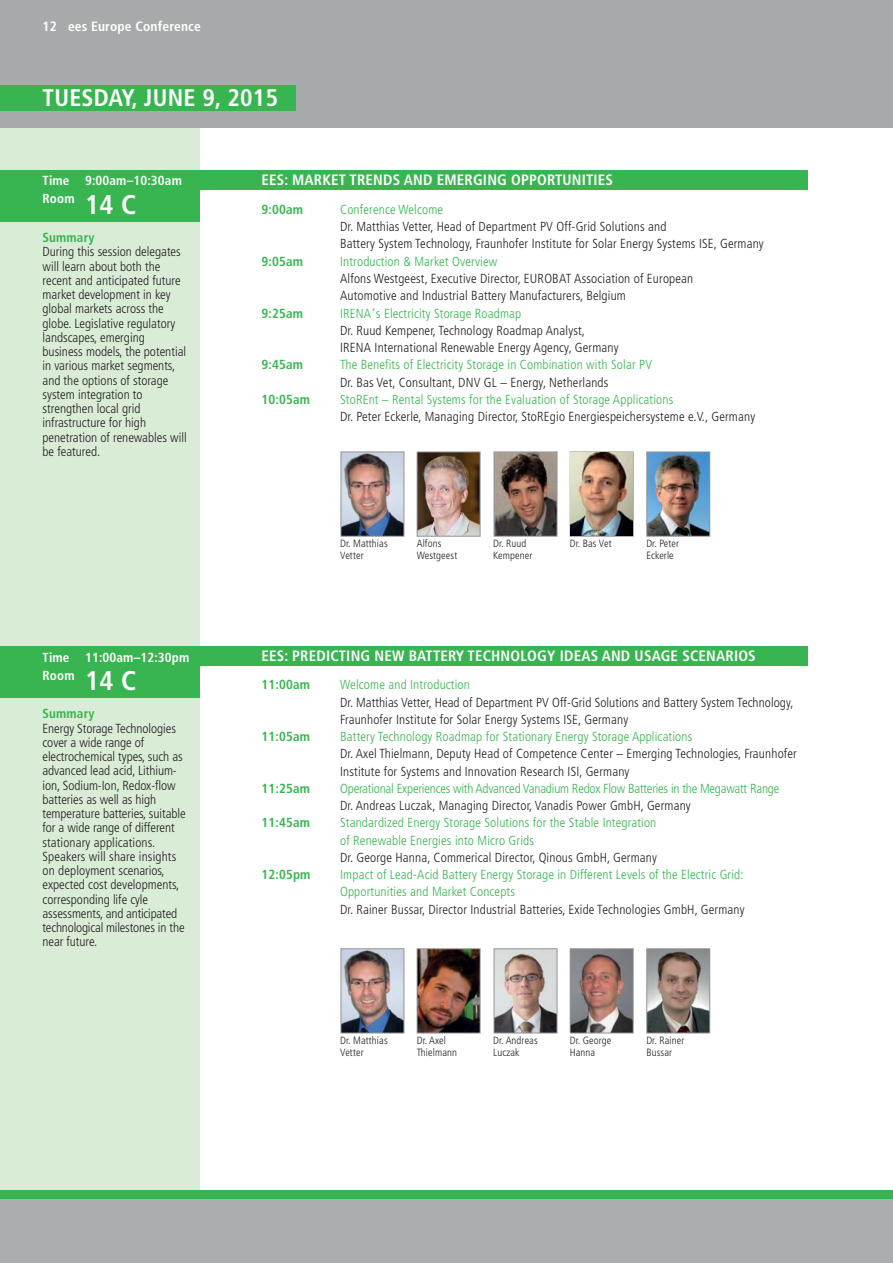
<style>
.page{position:relative;width:893px;height:1263px;background:#fff}
.page>*{position:absolute;margin:0;border:0;box-sizing:border-box;transform-origin:0 0}
.t1{font:700 condensed 24px "Frutiger LT Com";letter-spacing:.01em;color:#fff}
.t2{font:700 condensed 15px "Frutiger LT Com";letter-spacing:.01em;color:#fff}
.t3{font:700 condensed 13.5px "Frutiger LT Com";letter-spacing:.01em;color:#fff}
.t4{font:300 condensed 13.2px/14.2px "Frutiger LT Com";letter-spacing:.01em;color:#231f20}
.t5{font:300 condensed 13.2px/17.2px "Frutiger LT Com";letter-spacing:.01em;color:#38b550}
.t6{font:700 condensed 13.2px "Frutiger LT Com";letter-spacing:.01em;color:#38b550}
.t7{font:300 condensed 13.2px "Frutiger LT Com";letter-spacing:-.015em;color:#38b550}
.t8{font:700 condensed 13.2px/18px "Frutiger LT Com";letter-spacing:.01em;color:#fff}
.t9{font:300 condensed 10.5px/12px "Frutiger LT Com";letter-spacing:.01em;color:#231f20}
.s1{font-size:27px}
.s2{color:#38b550}
.s3{font-family:"Microsoft Sans Serif";font-weight:400;font-stretch:normal;color:#38b550}
</style>
<div class="page">
<div style="left:0;top:128px;width:200px;height:1067px;background:#d9ecd6"></div>
<div style="left:0;top:1191px;width:893px;height:72px;background:#abadb0"></div>
<div style="left:0;top:1191px;width:893px;height:8px;background:#38b550"></div>
<div style="left:0;top:0;width:893px;height:128px;background:#a7aaaa"></div>
<div style="left:0;top:85px;width:296px;height:26px;background:#38b550"></div>
<img style="left:343px;top:454px;width:59px;height:81px">
<div style="left:341px;top:452px;width:63px;height:85px;border:1px solid #939598"></div>
<img style="left:419px;top:454px;width:59px;height:81px">
<div style="left:417px;top:452px;width:63px;height:85px;border:1px solid #939598"></div>
<img style="left:496px;top:454px;width:59px;height:81px">
<div style="left:494px;top:452px;width:63px;height:85px;border:1px solid #939598"></div>
<div style="left:570px;top:452px;width:64px;height:85px;border:1px solid #939598"></div>
<img style="left:571px;top:452px;width:62px;height:84px">
<img style="left:648px;top:454px;width:60px;height:81px">
<div style="left:646px;top:452px;width:64px;height:85px;border:1px solid #939598"></div>
<img style="left:343px;top:950px;width:59px;height:81px">
<div style="left:341px;top:948px;width:63px;height:85px;border:1px solid #939598"></div>
<img style="left:419px;top:950px;width:59px;height:81px">
<div style="left:417px;top:948px;width:63px;height:85px;border:1px solid #939598"></div>
<img style="left:496px;top:950px;width:59px;height:81px">
<div style="left:494px;top:948px;width:63px;height:85px;border:1px solid #939598"></div>
<img style="left:572px;top:950px;width:60px;height:81px">
<div style="left:570px;top:948px;width:64px;height:85px;border:1px solid #939598"></div>
<img style="left:648px;top:950px;width:60px;height:81px">
<div style="left:646px;top:948px;width:64px;height:85px;border:1px solid #939598"></div>
<div style="left:0;top:170px;width:200px;height:51px;background:#38b550"></div>
<div style="left:193px;top:170px;width:615px;height:20px;background:#38b550"></div>
<div style="left:0;top:646px;width:200px;height:51px;background:#38b550"></div>
<div style="left:193px;top:646px;width:615px;height:20px;background:#38b550"></div>
<p class="t3" style="left:43px;top:21px;width:160px">12 ees Europe Conference</p>
<h1 class="t1" style="left:43px;top:88px;width:237px">TUESDAY, JUNE 9, 2015</h1>
<p class="t8" style="left:43px;top:173px;width:141px">Time 9:00am–10:30am<br>Room <span class="s1">14 C</span></p>
<p class="t2" style="left:261px;top:174px;width:353px">EES: MARKET TRENDS AND EMERGING OPPORTUNITIES</p>
<p class="t6" style="left:43px;top:232px;width:54px">Summary</p>
<p class="t4" style="left:43px;top:246px;width:146px">During this session delegates will learn about both the recent and anticipated future market development in key global markets across the globe. Legislative regulatory landscapes, emerging business models, the potential in various market segments, and the options of storage system integration to strengthen local grid infrastructure for high penetration of renewables will be featured.</p>
<p class="t6" style="left:261px;top:204px;width:43px">9:00am</p>
<p class="t5" style="left:340px;top:202px;width:104px">Conference Welcome</p>
<p class="t4" style="left:340px;top:219px;width:425px;line-height:17.2px">Dr. Matthias Vetter, Head of Department PV Off-Grid Solutions and<br>Battery System Technology, Fraunhofer Institute for Solar Energy Systems ISE, Germany</p>
<p class="t6" style="left:261px;top:256px;width:43px">9:05am</p>
<p class="t5" style="left:340px;top:254px;width:159px">Introduction &amp; Market Overview</p>
<p class="t4" style="left:340px;top:271px;width:355px;line-height:17.2px">Alfons Westgeest, Executive Director, EUROBAT Association of European<br>Automotive and Industrial Battery Manufacturers, Belgium</p>
<p class="t6" style="left:261px;top:308px;width:43px">9:25am</p>
<p class="t4" style="left:340px;top:305px;width:280px;line-height:17.2px"><span class="s2">IRENA</span><span class="s3">′</span><span class="s2">s Electricity Storage Roadmap<br></span>Dr. Ruud Kempener, Technology Roadmap Analyst,<br>IRENA International Renewable Energy Agency, Germany</p>
<p class="t6" style="left:261px;top:359px;width:43px">9:45am</p>
<p class="t5" style="left:340px;top:357px;width:313px">The Benefits of Electricity Storage in Combination with Solar PV</p>
<p class="t4" style="left:340px;top:376px;width:270px">Dr. Bas Vet, Consultant, DNV GL – Energy, Netherlands</p>
<p class="t6" style="left:261px;top:394px;width:50px">10:05am</p>
<p class="t5" style="left:340px;top:392px;width:335px">StoREnt – Rental Systems for the Evaluation of Storage Applications</p>
<p class="t4" style="left:340px;top:410px;width:416px">Dr. Peter Eckerle, Managing Director, StoREgio Energiespeichersysteme e.V., Germany</p>
<p class="t9" style="left:340px;top:538px;width:49px">Dr. Matthias<br>Vetter</p>
<p class="t9" style="left:417px;top:538px;width:42px">Alfons<br>Westgeest</p>
<p class="t9" style="left:493px;top:538px;width:41px">Dr. Ruud<br>Kempener</p>
<p class="t9" style="left:570px;top:538px;width:43px">Dr. Bas Vet</p>
<p class="t9" style="left:646px;top:538px;width:34px">Dr. Peter<br>Eckerle</p>
<p class="t8" style="left:43px;top:649px;width:148px">Time 11:00am–12:30pm<br>Room <span class="s1">14 C</span></p>
<p class="t2" style="left:261px;top:650px;width:496px">EES: PREDICTING NEW BATTERY TECHNOLOGY IDEAS AND USAGE SCENARIOS</p>
<p class="t6" style="left:43px;top:708px;width:54px">Summary</p>
<p class="t4" style="left:43px;top:722px;width:145px">Energy Storage Technologies cover a wide range of electrochemical types, such as advanced lead acid, Lithium&shy;ion, Sodium-Ion, Redox-flow batteries as well as high temperature batteries, suitable for a wide range of different stationary applications.<br>Speakers will share insights on deployment scenarios, expected cost developments, corresponding life cyle assessments, and anticipated technological milestones in the near future.</p>
<p class="t6" style="left:261px;top:679px;width:50px">11:00am</p>
<p class="t5" style="left:340px;top:677px;width:131px">Welcome and Introduction</p>
<p class="t4" style="left:340px;top:694px;width:455px;line-height:17.2px">Dr. Matthias Vetter, Head of Department PV Off-Grid Solutions and Battery System Technology,<br>Fraunhofer Institute for Solar Energy Systems ISE, Germany</p>
<p class="t6" style="left:261px;top:731px;width:50px">11:05am</p>
<p class="t5" style="left:340px;top:729px;width:354px">Battery Technology Roadmap for Stationary Energy Storage Applications</p>
<p class="t4" style="left:340px;top:746px;width:458px;line-height:17.2px">Dr. Axel Thielmann, Deputy Head of Competence Center – Emerging Technologies, Fraunhofer<br>Institute for Systems and Innovation Research ISI, Germany</p>
<p class="t6" style="left:261px;top:783px;width:50px">11:25am</p>
<p class="t7" style="left:340px;top:783px;width:441px">Operational Experiences with Advanced Vanadium Redox Flow Batteries in the Megawatt Range</p>
<p class="t4" style="left:340px;top:799px;width:352px">Dr. Andreas Luczak, Managing Director, Vanadis Power GmbH, Germany</p>
<p class="t6" style="left:261px;top:817px;width:50px">11:45am</p>
<p class="t5" style="left:340px;top:815px;width:318px">Standardized Energy Storage Solutions for the Stable Integration of Renewable Energies into Micro Grids</p>
<p class="t4" style="left:340px;top:851px;width:318px">Dr. George Hanna, Commerical Director, Qinous GmbH, Germany</p>
<p class="t6" style="left:261px;top:869px;width:50px">12:05pm</p>
<p class="t5" style="left:340px;top:867px;width:405px">Impact of Lead-Acid Battery Energy Storage in Different Levels of the Electric Grid:<br>Opportunities and Market Concepts</p>
<p class="t4" style="left:340px;top:903px;width:406px">Dr. Rainer Bussar, Director Industrial Batteries, Exide Technologies GmbH, Germany</p>
<p class="t9" style="left:340px;top:1035px;width:49px">Dr. Matthias<br>Vetter</p>
<p class="t9" style="left:417px;top:1035px;width:42px">Dr. Axel<br>Thielmann</p>
<p class="t9" style="left:493px;top:1035px;width:46px">Dr. Andreas<br>Luczak</p>
<p class="t9" style="left:570px;top:1035px;width:43px">Dr. George<br>Hanna</p>
<p class="t9" style="left:646px;top:1035px;width:39px">Dr. Rainer<br>Bussar</p>
</div>
